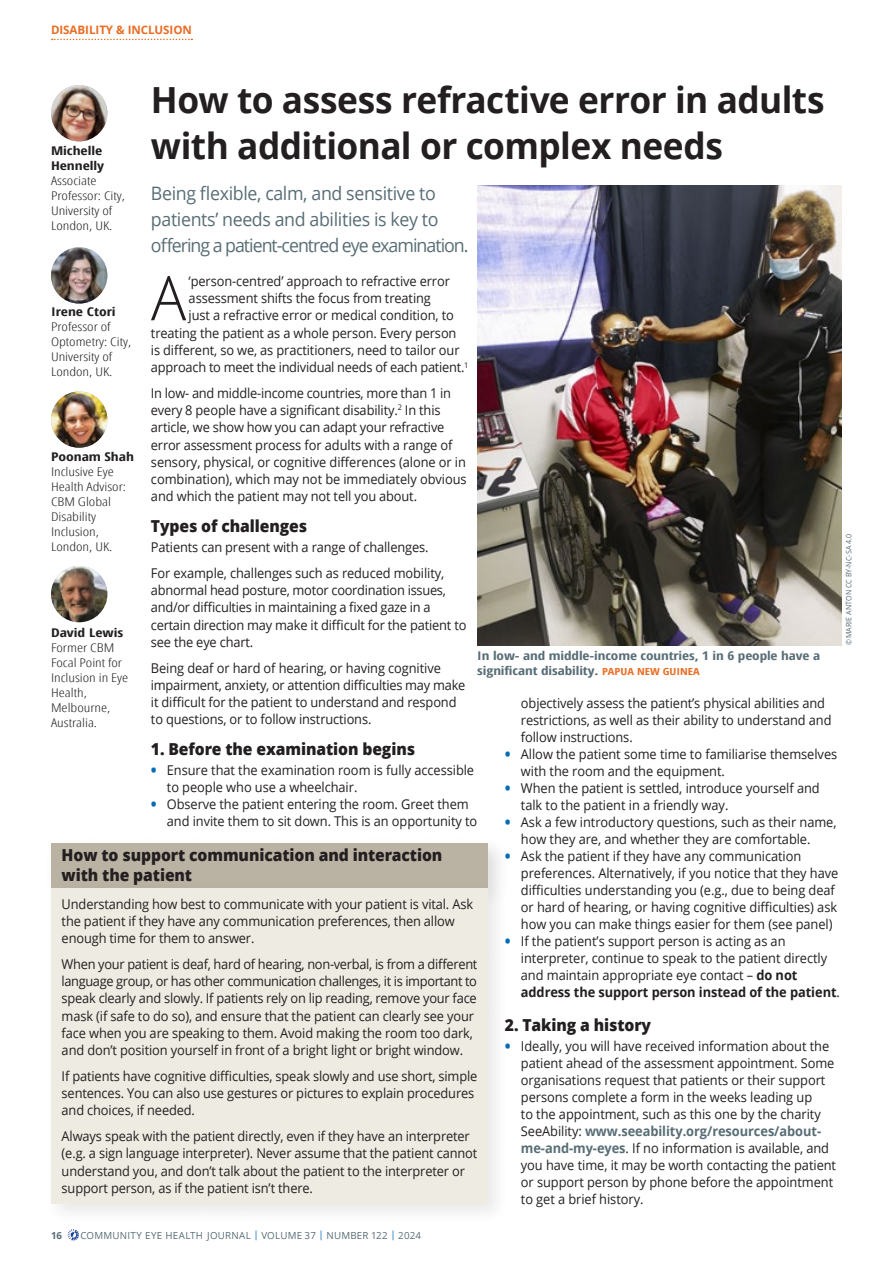
<style>
.page{position:relative;width:893px;height:1263px;background:#fff}
.page>*{position:absolute;margin:0;border:0;box-sizing:border-box;transform-origin:0 0}
.t1{font:300 61.8px "Open Sans";color:#231f20;scale:.95 1}
.t2{font:700 36px/46.5px "Open Sans";letter-spacing:-.015em;color:#231f20}
.t3{font:18.6px/26.1px "Open Sans";letter-spacing:-.02em;color:#586d75;scale:.96 1}
.t4{font:800 16.5px/19.5px "Open Sans";letter-spacing:-.005em;color:#231f20;scale:.95 1}
.t5{font:13.5px/17.2px "Open Sans";letter-spacing:-.01em;color:#231f20;scale:.95 1}
.t6{font:300 condensed 12px/15px "Open Sans";color:#231f20;scale:1.3 1}
.t7{font:700 condensed 12px/15px "Open Sans";letter-spacing:-.005em;color:#586d75;scale:1.26 1}
.t8{font:700 condensed 12px/15px "Open Sans";color:#231f20;scale:1.3 1}
.t9{font:700 11.7px "Open Sans";letter-spacing:-.005em;color:#e96d24}
.t10{font:9.75px "Open Sans";letter-spacing:.025em;color:#586d75}
.t11{font:700 9.75px "Open Sans";color:#586d75}
.t12{font:7.5px "Open Sans";color:#586d75;scale:.95 1}
.s1{font-weight:700;font-size:16.5px;color:#006cb7}
.s2{font-size:9.75px;color:#e96d24}
.s3{font-weight:700}
.s4{font-weight:700;color:#586d75}
.s5{color:#006cb7}
</style>
<div class="page">
<svg style="left:68px;top:1229px;width:11px;height:11px"></svg>
<svg style="left:52px;top:39px;width:140px;height:1px"></svg>
<img style="left:51px;top:85px;width:56px;height:56px;border-radius:28px">
<img style="left:51px;top:247px;width:56px;height:57px">
<img style="left:51px;top:391px;width:56px;height:57px;border-radius:28px">
<img style="left:51px;top:566px;width:56px;height:56px;border-radius:28px">
<div style="left:43px;top:835px;width:467px;height:74px;background:#231f20;opacity:.15"></div>
<div style="left:51px;top:843px;width:437px;height:45px;background:#bab3a3"></div>
<div style="left:43px;top:880px;width:466px;height:345px;background:#231f20;opacity:.1"></div>
<div style="left:51px;top:888px;width:437px;height:315px;background:#eeebe2"></div>
<img style="left:477px;top:186px;width:365px;height:459px">
<p class="t9" style="left:51px;top:22px;width:143px">DISABILITY &amp; INCLUSION</p>
<p class="t8" style="left:51px;top:143px;width:42px">Michelle<br>Hennelly</p>
<p class="t6" style="left:51px;top:173px;width:58px">Associate<br>Professor: City,<br>University of<br>London, UK.</p>
<h2 class="t2" style="left:151px;top:75px;width:675px">How to assess refractive error in adults with additional or complex needs</h2>
<h3 class="t3" style="left:151px;top:180px;width:332px">Being flexible, calm, and sensitive to patients’ needs and abilities is key to offering a patient-centred eye examination.</h3>
<h1 class="t1" style="left:151px;top:255px;width:39px">A</h1>
<p class="t5" style="left:189px;top:272px;width:277px">‘person-centred’ approach to refractive error</p>
<p class="t5" style="left:189px;top:289px;width:257px">assessment shifts the focus from treating</p>
<p class="t5" style="left:189px;top:306px;width:281px">just a refractive error or medical condition, to</p>
<p class="t5" style="left:151px;top:324px;width:323px">treating the patient as a whole person. Every person</p>
<p class="t5" style="left:151px;top:341px;width:326px">is different, so we, as practitioners, need to tailor our</p>
<p class="t5" style="left:151px;top:358px;width:336px">approach to meet the individual needs of each patient.<sup>1</sup></p>
<p class="t5" style="left:151px;top:384px;width:334px">In low- and middle-income countries, more than 1 in every 8 people have a significant disability.<sup>2</sup> In this article, we show how you can adapt your refractive error assessment process for adults with a range of sensory, physical, or cognitive differences (alone or in combination), which may not be immediately obvious and which the patient may not tell you about.</p>
<p class="t4" style="left:151px;top:515px;width:166px">Types of challenges</p>
<p class="t5" style="left:151px;top:534px;width:310px;line-height:25.7px">Patients can present with a range of challenges.<br>For example, challenges such as reduced mobility,</p>
<p class="t5" style="left:151px;top:581px;width:334px">abnormal head posture, motor coordination issues, and/or difficulties in maintaining a fixed gaze in a certain direction may make it difficult for the patient to see the eye chart.</p>
<p class="t5" style="left:151px;top:659px;width:332px">Being deaf or hard of hearing, or having cognitive impairment, anxiety, or attention difficulties may make it difficult for the patient to understand and respond to questions, or to follow instructions.</p>
<p class="t4" style="left:151px;top:738px;width:280px">1. Before the examination begins</p>
<p class="t5" style="left:167px;top:761px;width:325px;text-indent:-16px"><span class="s1">•</span> Ensure that the examination room is fully accessible to people who use a wheelchair.</p>
<p class="t5" style="left:167px;top:795px;width:328px;text-indent:-16px"><span class="s1">•</span> Observe the patient entering the room. Greet them and invite them to sit down. This is an opportunity to</p>
<p class="t8" style="left:51px;top:304px;width:51px">Irene Ctori</p>
<p class="t6" style="left:51px;top:318px;width:63px">Professor of<br>Optometry: City,<br>University of<br>London, UK.</p>
<p class="t8" style="left:51px;top:449px;width:65px">Poonam Shah</p>
<p class="t6" style="left:51px;top:464px;width:59px">Inclusive Eye<br>Health Advisor:<br>CBM Global<br>Disability<br>Inclusion,<br>London, UK.</p>
<p class="t12" style="left:843px;top:645px;width:119px;rotate:-90deg">© MARIE ANTON CC BY-NC-SA 4.0</p>
<p class="t8" style="left:51px;top:625px;width:57px">David Lewis</p>
<p class="t6" style="left:51px;top:639px;width:61px">Former CBM<br>Focal Point for<br>Inclusion in Eye<br>Health,<br>Melbourne,<br>Australia.</p>
<p class="t7" style="left:477px;top:648px;width:274px">In low- and middle-income countries, 1 in 6 people have a significant disability. <span class="s2">PAPUA NEW GUINEA</span></p>
<p class="t5" style="left:521px;top:694px;width:329px">objectively assess the patient’s physical abilities and restrictions, as well as their ability to understand and follow instructions.</p>
<p class="t5" style="left:521px;top:745px;width:334px;text-indent:-16px"><span class="s1">•</span> Allow the patient some time to familiarise themselves with the room and the equipment.</p>
<p class="t5" style="left:521px;top:779px;width:316px;text-indent:-16px"><span class="s1">•</span> When the patient is settled, introduce yourself and talk to the patient in a friendly way.</p>
<p class="t5" style="left:521px;top:813px;width:334px;text-indent:-16px"><span class="s1">•</span> Ask a few introductory questions, such as their name, how they are, and whether they are comfortable.</p>
<p class="t5" style="left:521px;top:847px;width:336px;text-indent:-16px"><span class="s1">•</span> Ask the patient if they have any communication preferences. Alternatively, if you notice that they have difficulties understanding you (e.g., due to being deaf or hard of hearing, or having cognitive difficulties) ask how you can make things easier for them (see panel)</p>
<p class="t5" style="left:521px;top:932px;width:337px;text-indent:-16px"><span class="s1">•</span> If the patient’s support person is acting as an interpreter, continue to speak to the patient directly and maintain appropriate eye contact – <span class="s3">do not address the support person instead of the patient</span>.</p>
<p class="t4" style="left:505px;top:1014px;width:155px">2. Taking a history</p>
<p class="t5" style="left:521px;top:1037px;width:333px;text-indent:-16px"><span class="s1">•</span> Ideally, you will have received information about the patient ahead of the assessment appointment. Some organisations request that patients or their support persons complete a form in the weeks leading up<br>to the appointment, such as this one by the charity SeeAbility: <span class="s4">www.seeability.org/resources/about&shy;me-and-my-eyes</span>. If no information is available, and you have time, it may be worth contacting the patient or support person by phone before the appointment to get a brief history.</p>
<p class="t4" style="left:62px;top:844px;width:402px">How to support communication and interaction with the patient</p>
<p class="t5" style="left:62px;top:895px;width:435px">Understanding how best to communicate with your patient is vital. Ask the patient if they have any communication preferences, then allow enough time for them to answer.</p>
<p class="t5" style="left:62px;top:955px;width:439px">When your patient is deaf, hard of hearing, non-verbal, is from a different language group, or has other communication challenges, it is important to speak clearly and slowly. If patients rely on lip reading, remove your face mask (if safe to do so), and ensure that the patient can clearly see your face when you are speaking to them. Avoid making the room too dark, and don’t position yourself in front of a bright light or bright window.</p>
<p class="t5" style="left:62px;top:1067px;width:439px">If patients have cognitive difficulties, speak slowly and use short, simple sentences. You can also use gestures or pictures to explain procedures and choices, if needed.</p>
<p class="t5" style="left:62px;top:1127px;width:439px">Always speak with the patient directly, even if they have an interpreter (e.g. a sign language interpreter). Never assume that the patient cannot understand you, and don’t talk about the patient to the interpreter or support person, as if the patient isn’t there.</p>
<p class="t11" style="left:51px;top:1228px;width:13px">16</p>
<p class="t10" style="left:80px;top:1228px;width:342px">COMMUNITY EYE HEALTH JOURNAL <span class="s5">|</span> VOLUME 37 <span class="s5">|</span> NUMBER 122 <span class="s5">|</span> 2024</p>
</div>
